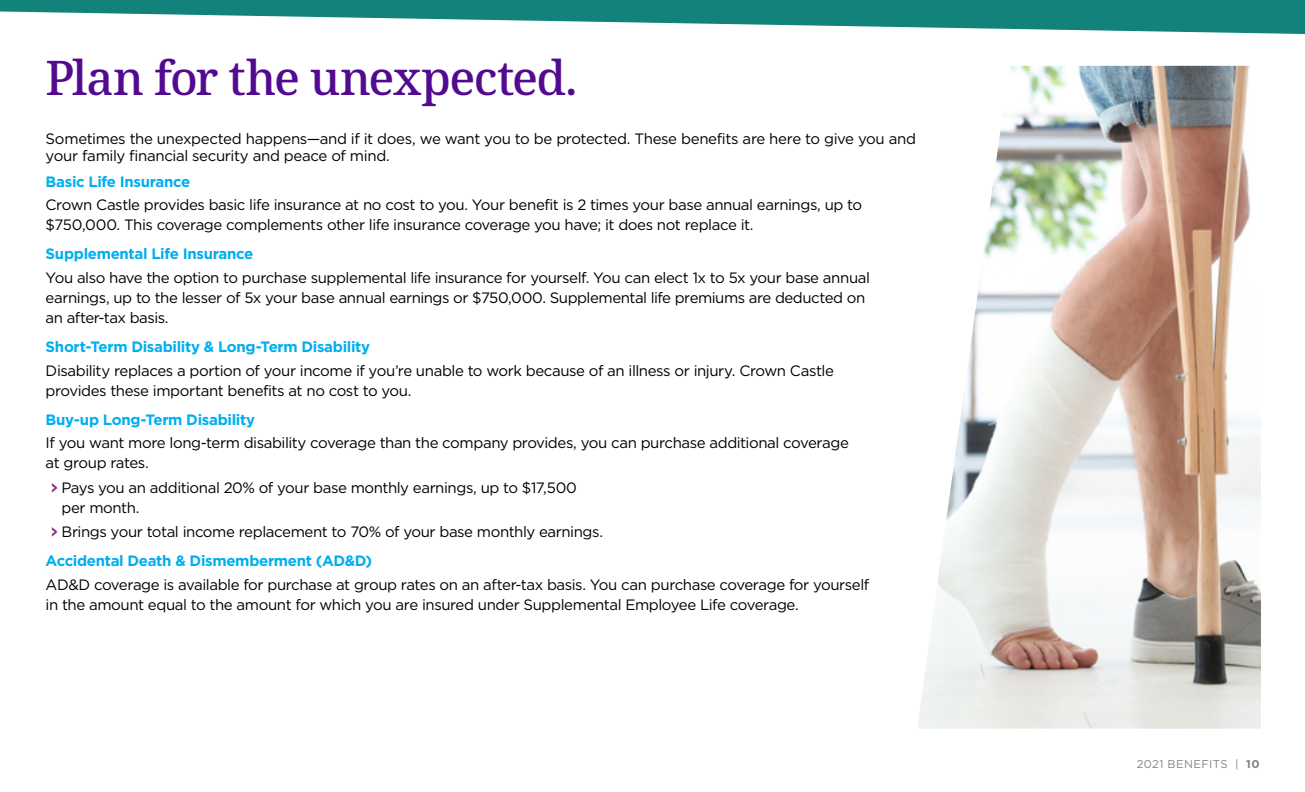
<style>
.page{position:relative;width:1305px;height:792px;background:#fff}
.page>*{position:absolute;margin:0;border:0;box-sizing:border-box;transform-origin:0 0}
.t1{font:500 47.5px "Noto Serif";letter-spacing:-.03em;color:#520b90}
.t2{font:15px/20px "Gotham";letter-spacing:-.03em;color:#000}
.t3{font:700 15px "Gotham";letter-spacing:-.02em;color:#00aeef}
.t4{font:11.25px "Gotham";letter-spacing:.035em;color:#808285}
.s1{font-family:"Int";font-weight:700;color:#8e288d}
.s2{font-weight:700;color:#00aeef}
.s3{font-weight:700}
</style>
<div class="page">
<img style="left:918px;top:66px;width:343px;height:663px">
<svg style="left:0;top:0;width:1305px;height:34px;fill:#11837b"></svg>
<h1 class="t1" style="left:46px;top:45px;width:534px">Plan for the unexpected.</h1>
<p class="t2" style="left:46px;top:130px;width:872px;line-height:17.5px">Sometimes the unexpected happens—and if it does, we want you to be protected. These benefits are here to give you and your family financial security and peace of mind.</p>
<p class="t3" style="left:46px;top:171px;width:146px">Basic Life Insurance</p>
<p class="t2" style="left:46px;top:195px;width:818px">Crown Castle provides basic life insurance at no cost to you. Your benefit is 2 times your base annual earnings, up to $750,000. This coverage complements other life insurance coverage you have; it does not replace it.</p>
<p class="t3" style="left:46px;top:244px;width:209px">Supplemental Life Insurance</p>
<p class="t2" style="left:46px;top:267px;width:826px">You also have the option to purchase supplemental life insurance for yourself. You can elect 1x to 5x your base annual earnings, up to the lesser of 5x your base annual earnings or $750,000. Supplemental life premiums are deducted on an after-tax basis.</p>
<p class="t3" style="left:46px;top:337px;width:326px">Short-Term Disability &amp; Long-Term Disability</p>
<p class="t2" style="left:46px;top:360px;width:790px">Disability replaces a portion of your income if you’re unable to work because of an illness or injury. Crown Castle provides these important benefits at no cost to you.</p>
<p class="t3" style="left:46px;top:409px;width:211px">Buy-up Long-Term Disability</p>
<p class="t2" style="left:46px;top:433px;width:805px">If you want more long-term disability coverage than the company provides, you can purchase additional coverage at group rates.</p>
<p class="t2" style="left:61px;top:477px;width:517px;text-indent:-10px"><span class="s1">&gt;</span> Pays you an additional 20% of your base monthly earnings, up to $17,500 per month.</p>
<p class="t2" style="left:46px;top:517px;width:559px;line-height:29px;text-indent:6px"><span class="s1">&gt;</span> Brings your total income replacement to 70% of your base monthly earnings.<br><span class="s2">Accidental Death &amp; Dismemberment (AD&amp;D)</span></p>
<p class="t2" style="left:46px;top:574px;width:825px">AD&amp;D coverage is available for purchase at group rates on an after-tax basis. You can purchase coverage for yourself in the amount equal to the amount for which you are insured under Supplemental Employee Life coverage.</p>
<p class="t4" style="left:1137px;top:757px;width:124px">2021 BENEFITS | <span class="s3">10</span></p>
</div>
